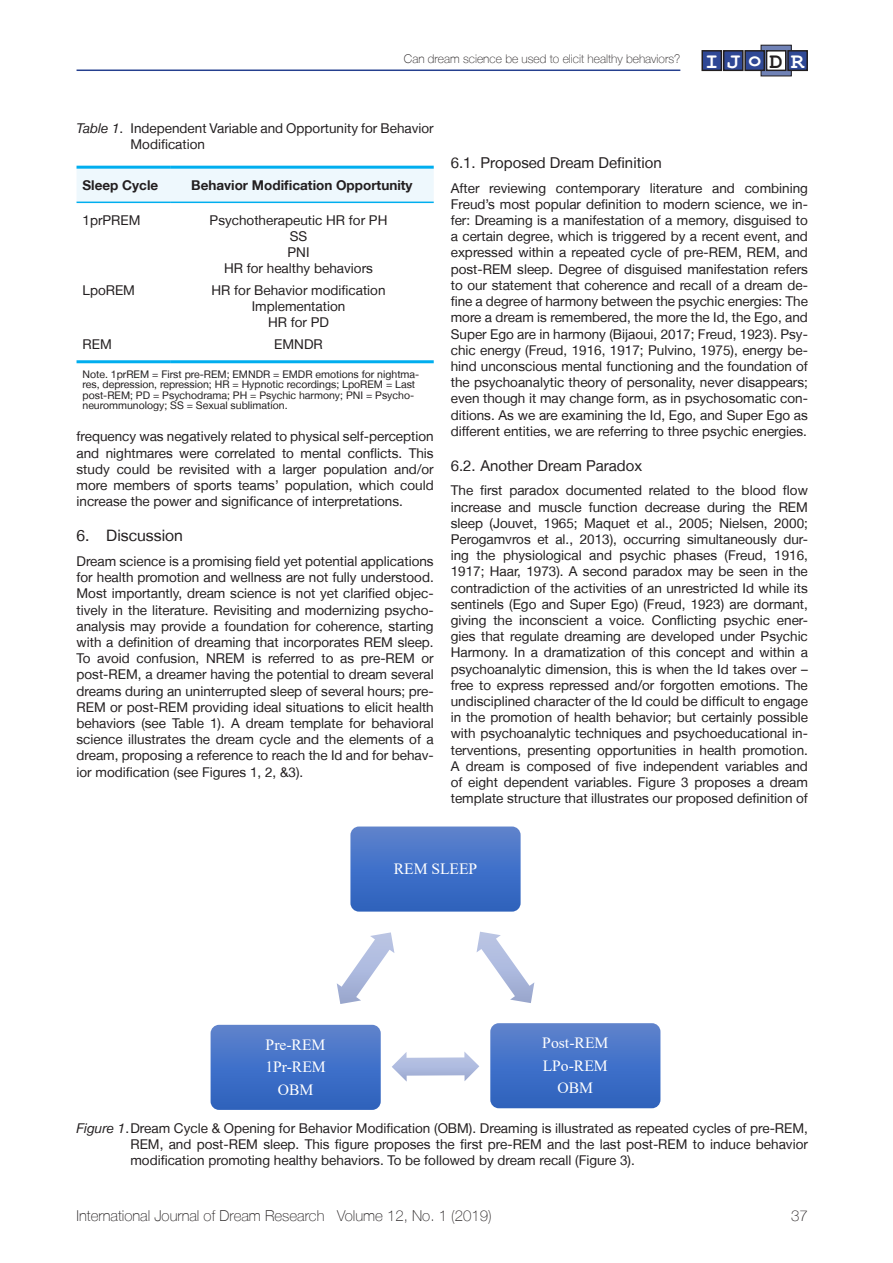
<style>
.page{position:relative;width:893px;height:1263px;background:#fff}
.page>*{position:absolute;margin:0;border:0;box-sizing:border-box;transform-origin:0 0}
.t1{font:15.75px "Helvetica Neue LT";color:#231f20}
.t2{font:15.6px/22.5px "Times New Roman";color:#fff;text-align:center}
.t3{font:100 15px "Helvetica Neue LT";color:#231f20}
.t4{font:15px "Helvetica Neue LT";color:#231f20}
.Standard_ohne_Einzug{font:13.5px/16.2px "Helvetica Neue LT";color:#231f20;text-align:justify}
.Standard_mit_Einzug{font:13.5px/16.2px "Helvetica Neue LT";color:#231f20;text-align:justify}
.Tabellenschrift_Zell{font:13.5px "Helvetica Neue LT";color:#231f20}
.Tabellenschrift_Kopf{font:700 13.5px "Helvetica Neue LT";color:#231f20}
.t5{font:100 12px "Helvetica Neue LT";color:#231f20}
.Note__Tabelle{font:10.5px/10.5px "Helvetica Neue LT";color:#231f20}
.s1{font-family:"Courier New";font-weight:700;font-size:22.2px;color:#fff}
.s2{font-family:"Courier New";font-weight:700;font-size:22.2px}
.s3{font-style:italic}
</style>
<div class="page">
<hr style="left:77px;top:70px;width:603px;height:1px;background:#253f8e">
<svg style="left:763px;top:47px;width:27px;height:27px"></svg>
<div style="left:761px;top:45px;width:31px;height:31px;border:1px solid #231f20"></div>
<div style="left:767px;top:51px;width:19px;height:19px;background:#fff"></div>
<div style="left:766px;top:50px;width:20px;height:21px;border:1px solid #231f20"></div>
<div style="left:702px;top:51px;width:19px;height:19px;background:#2f4895"></div>
<div style="left:701px;top:50px;width:21px;height:21px;border:1px solid #231f20"></div>
<div style="left:724px;top:51px;width:19px;height:19px;background:#2f4895"></div>
<div style="left:723px;top:50px;width:21px;height:21px;border:1px solid #231f20"></div>
<div style="left:745px;top:51px;width:19px;height:19px;background:#2f4895"></div>
<div style="left:744px;top:50px;width:21px;height:21px;border:1px solid #231f20"></div>
<div style="left:788px;top:51px;width:19px;height:19px;background:#2f4895"></div>
<div style="left:787px;top:50px;width:21px;height:21px;border:1px solid #231f20"></div>
<div style="left:77px;top:169px;width:357px;height:33px;background:#eef8fd"></div>
<hr style="left:77px;top:166px;width:93px;height:3px;background:#00aeef">
<hr style="left:170px;top:166px;width:264px;height:3px;background:#00aeef">
<hr style="left:77px;top:202px;width:93px;height:1px;background:#00aeef">
<hr style="left:170px;top:202px;width:264px;height:1px;background:#00aeef">
<hr style="left:77px;top:360px;width:93px;height:3px;background:#00aeef">
<hr style="left:170px;top:360px;width:264px;height:3px;background:#00aeef">
<svg style="left:350px;top:826px;width:171px;height:85px;background:#4674c7"></svg>
<svg style="left:477px;top:932px;width:57px;height:71px"></svg>
<svg style="left:490px;top:1023px;width:170px;height:85px;background:#4472c7"></svg>
<svg style="left:392px;top:1052px;width:87px;height:29px"></svg>
<svg style="left:211px;top:1025px;width:170px;height:85px;background:#4472c6"></svg>
<svg style="left:337px;top:932px;width:57px;height:72px"></svg>
<p class="t5" style="left:404px;top:51px;width:402px">Can dream science be used to elicit healthy behaviors? <span class="s1">I J o</span> <span class="s2">D</span> <span class="s1">R</span></p>
<p class="Standard_ohne_Einzug" style="left:131px;top:120px;width:305px;text-indent:-54px"><span class="s3">Table 1</span>. Independent Variable and Opportunity for Behavior<br>Modification</p>
<p class="Tabellenschrift_Kopf" style="left:83px;top:176px;width:77px">Sleep Cycle</p>
<p class="Tabellenschrift_Kopf" style="left:191px;top:176px;width:223px">Behavior Modification Opportunity</p>
<p class="Tabellenschrift_Zell" style="left:83px;top:212px;width:60px">1prPREM</p>
<p class="Tabellenschrift_Zell" style="left:210px;top:212px;width:179px">Psychotherapeutic HR for PH</p>
<p class="Tabellenschrift_Zell" style="left:290px;top:228px;width:19px">SS</p>
<p class="Tabellenschrift_Zell" style="left:288px;top:244px;width:23px">PNI</p>
<p class="Tabellenschrift_Zell" style="left:224px;top:260px;width:150px">HR for healthy behaviors</p>
<p class="Tabellenschrift_Zell" style="left:83px;top:282px;width:54px">LpoREM</p>
<p class="Tabellenschrift_Zell" style="left:212px;top:282px;width:176px">HR for Behavior modification</p>
<p class="Tabellenschrift_Zell" style="left:252px;top:298px;width:95px">Implementation</p>
<p class="Tabellenschrift_Zell" style="left:268px;top:314px;width:62px">HR for PD</p>
<p class="Tabellenschrift_Zell" style="left:83px;top:336px;width:31px">REM</p>
<p class="Tabellenschrift_Zell" style="left:274px;top:336px;width:50px">EMNDR</p>
<p class="Note__Tabelle" style="left:82px;top:369px;width:338px">Note. 1prREM = First pre-REM; EMNDR = EMDR emotions for nightma&shy;res, depression, repression; HR = Hypnotic recordings; LpoREM = Last post-REM; PD = Psychodrama; PH = Psychic harmony; PNI = Psycho&shy;neurommunology; SS = Sexual sublimation.</p>
<p class="Standard_mit_Einzug" style="left:77px;top:428px;width:359px">frequency was negatively related to physical self-perception and nightmares were correlated to mental conflicts. This study could be revisited with a larger population and/or more members of sports teams’ population, which could increase the power and significance of interpretations.</p>
<p class="t1" style="left:77px;top:526px;width:108px">6. Discussion</p>
<p class="Standard_ohne_Einzug" style="left:77px;top:553px;width:359px">Dream science is a promising field yet potential applications for health promotion and wellness are not fully understood.<br>Most importantly, dream science is not yet clarified objec&shy;tively in the literature. Revisiting and modernizing psycho&shy;analysis may provide a foundation for coherence, starting with a definition of dreaming that incorporates REM sleep.<br>To avoid confusion, NREM is referred to as pre-REM or post-REM, a dreamer having the potential to dream several dreams during an uninterrupted sleep of several hours; pre-REM or post-REM providing ideal situations to elicit health behaviors (see Table 1). A dream template for behavioral science illustrates the dream cycle and the elements of a dream, proposing a reference to reach the Id and for behav&shy;ior modification (see Figures 1, 2, &amp;3).</p>
<p class="t4" style="left:451px;top:154px;width:212px">6.1. Proposed Dream Definition</p>
<p class="Standard_ohne_Einzug" style="left:451px;top:180px;width:359px">After reviewing contemporary literature and combining Freud’s most popular definition to modern science, we in&shy;fer: Dreaming is a manifestation of a memory, disguised to a certain degree, which is triggered by a recent event, and expressed within a repeated cycle of pre-REM, REM, and post-REM sleep. Degree of disguised manifestation refers to our statement that coherence and recall of a dream de&shy;fine a degree of harmony between the psychic energies: The more a dream is remembered, the more the Id, the Ego, and Super Ego are in harmony (Bijaoui, 2017; Freud, 1923). Psy&shy;chic energy (Freud, 1916, 1917; Pulvino, 1975), energy be&shy;hind unconscious mental functioning and the foundation of the psychoanalytic theory of personality, never disappears; even though it may change form, as in psychosomatic con&shy;ditions. As we are examining the Id, Ego, and Super Ego as different entities, we are referring to three psychic energies.</p>
<p class="t4" style="left:451px;top:456px;width:193px">6.2. Another Dream Paradox</p>
<p class="Standard_ohne_Einzug" style="left:451px;top:482px;width:359px">The first paradox documented related to the blood flow increase and muscle function decrease during the REM sleep (Jouvet, 1965; Maquet et al., 2005; Nielsen, 2000; Perogamvros et al., 2013), occurring simultaneously dur&shy;ing the physiological and psychic phases (Freud, 1916, 1917; Haar, 1973). A second paradox may be seen in the contradiction of the activities of an unrestricted Id while its sentinels (Ego and Super Ego) (Freud, 1923) are dormant, giving the inconscient a voice. Conflicting psychic ener&shy;gies that regulate dreaming are developed under Psychic Harmony. In a dramatization of this concept and within a psychoanalytic dimension, this is when the Id takes over – free to express repressed and/or forgotten emotions. The undisciplined character of the Id could be difficult to engage in the promotion of health behavior; but certainly possible with psychoanalytic techniques and psychoeducational in&shy;terventions, presenting opportunities in health promotion.<br>A dream is composed of five independent variables and of eight dependent variables. Figure 3 proposes a dream template structure that illustrates our proposed definition of</p>
<p class="t2" style="left:265px;top:1033px;width:62px">Pre-REM<br>1Pr-REM<br>OBM</p>
<p class="t2" style="left:394px;top:857px;width:85px">REM SLEEP</p>
<p class="t2" style="left:542px;top:1031px;width:68px">Post-REM<br>LPo-REM<br>OBM</p>
<p class="Standard_ohne_Einzug" style="left:130px;top:1120px;width:679px;text-indent:-54px"><span class="s3">Figure 1</span>.Dream Cycle &amp; Opening for Behavior Modification (OBM). Dreaming is illustrated as repeated cycles of pre-REM, REM, and post-REM sleep. This figure proposes the first pre-REM and the last post-REM to induce behavior modification promoting healthy behaviors. To be followed by dream recall (Figure 3).</p>
<p class="t3" style="left:77px;top:1207px;width:417px">International Journal of Dream Research Volume 12, No. 1 (2019)</p>
<p class="t3" style="left:791px;top:1207px;width:18px">37</p>
</div>
